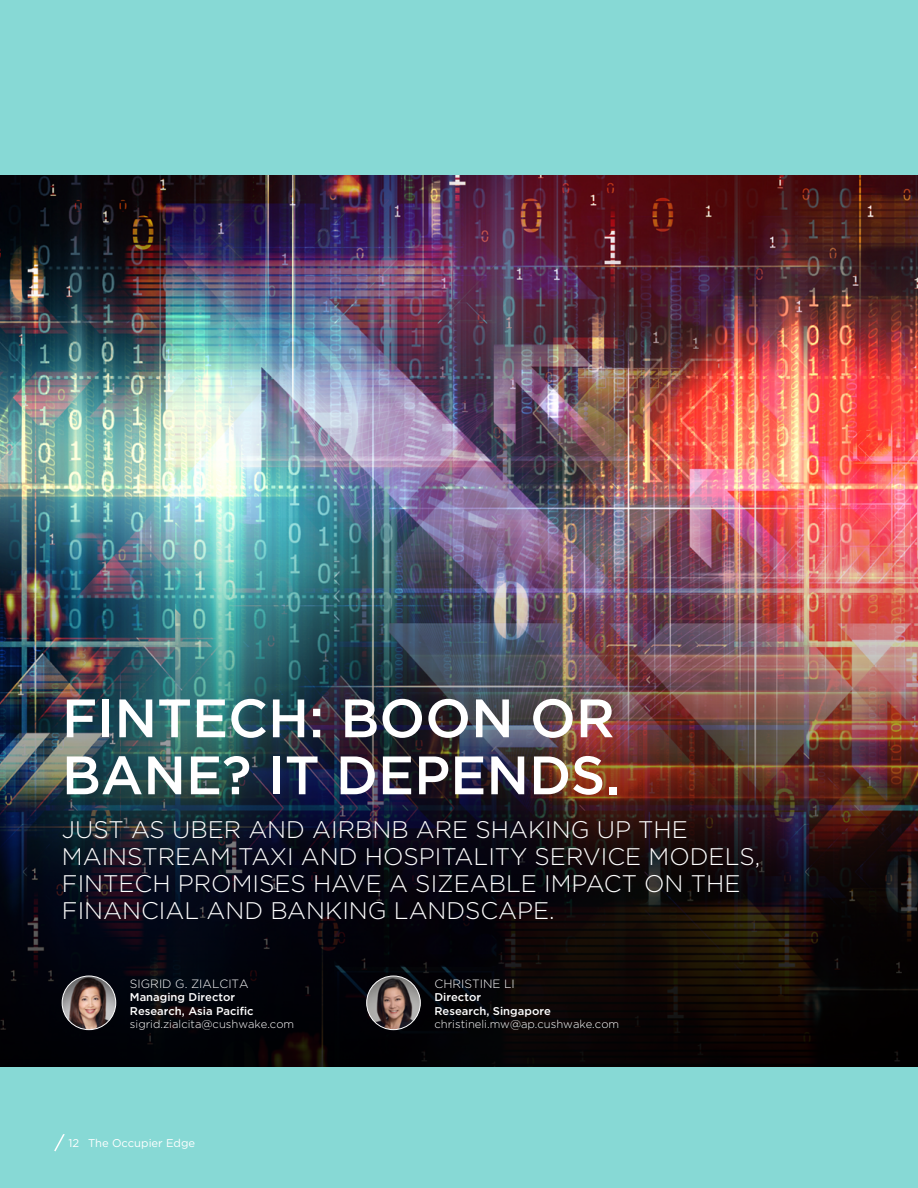
<style>
.page{position:relative;width:918px;height:1188px;background:#87d9d5}
.page>*{position:absolute;margin:0;border:0;box-sizing:border-box;transform-origin:0 0}
.t1{font:500 54px/57px "Gotham";color:#fff}
.t2{font:300 24px/27px "Gotham";color:#fff}
.t3{font:300 12px "Gotham";color:#fff}
.t4{font:500 11.25px/13.5px "Gotham";color:#fff}
.t5{font:300 11.25px "Gotham";color:#fff}
.t6{font:11.25px "Gotham";color:#fff}
</style>
<div class="page">
<img style="left:0;top:176px;width:918px;height:342px">
<img style="left:0;top:518px;width:918px;height:548px">
<img style="left:62px;top:976px;width:54px;height:54px;border-radius:27px">
<div style="left:62px;top:976px;width:54px;height:54px;border:1px solid #fff;border-radius:50%"></div>
<img style="left:367px;top:976px;width:53px;height:54px;border-radius:27px">
<div style="left:367px;top:976px;width:54px;height:54px;border:1px solid #fff;border-radius:50%"></div>
<svg style="left:54px;top:1134px;width:11px;height:18px"></svg>
<h1 class="t1" style="left:62px;top:689px;width:559px">FINTECH: BOON OR<br>BANE? IT DEPENDS.</h1>
<p class="t2" style="left:62px;top:816px;width:700px">JUST AS UBER AND AIRBNB ARE SHAKING UP THE MAINSTREAM TAXI AND HOSPITALITY SERVICE MODELS, FINTECH PROMISES HAVE A SIZEABLE IMPACT ON THE FINANCIAL AND BANKING LANDSCAPE.</p>
<p class="t3" style="left:130px;top:976px;width:120px">SIGRID G. ZIALCITA</p>
<p class="t4" style="left:130px;top:990px;width:125px">Managing Director<br>Research, Asia Pacific</p>
<p class="t5" style="left:130px;top:1017px;width:166px">sigrid.zialcita@cushwake.com</p>
<p class="t6" style="left:68px;top:1136px;width:128px">12 The Occupier Edge</p>
<p class="t3" style="left:435px;top:976px;width:82px">CHRISTINE LI</p>
<p class="t4" style="left:435px;top:990px;width:118px">Director<br>Research, Singapore</p>
<p class="t5" style="left:435px;top:1017px;width:186px">christineli.mw@ap.cushwake.com</p>
</div>
